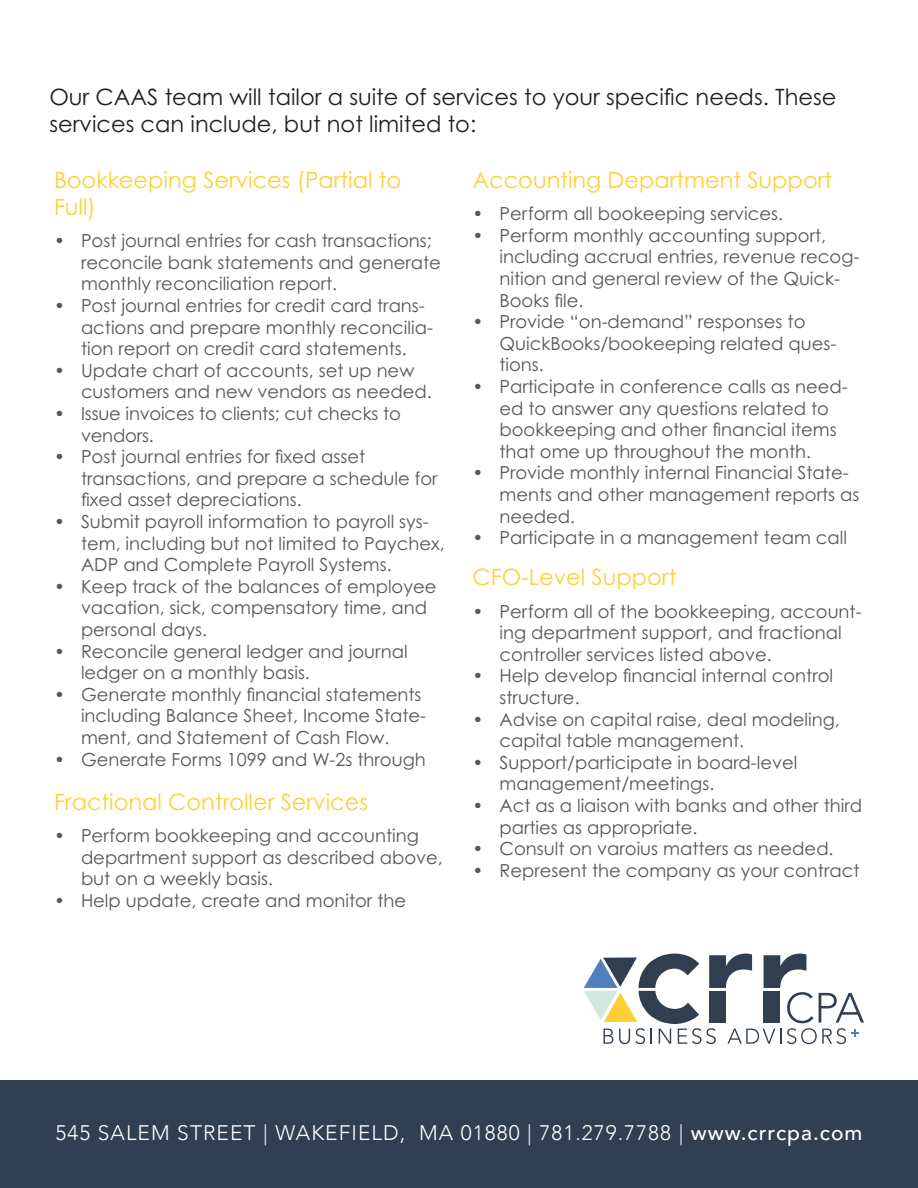
<style>
.page{position:relative;width:918px;height:1188px;background:#fff}
.page>*{position:absolute;margin:0;border:0;box-sizing:border-box;transform-origin:0 0}
.t1{font:22.5px/27px "Century Gothic Pro";color:#ffd037}
.t2{font:22.5px/27px "Century Gothic Pro";color:#231f20}
.t3{font:300 21px "Avenir";letter-spacing:.05em;color:#fff}
.t4{font:18px/21.6px "Century Gothic Pro";color:#565759}
.s1{font-weight:500}
</style>
<div class="page">
<svg style="left:584px;top:954px;width:280px;height:90px"></svg>
<div style="left:0;top:1081px;width:918px;height:107px;background:#303f51"></div>
<p class="t2" style="left:49px;top:83px;width:789px">Our CAAS team will tailor a suite of services to your specific needs. These services can include, but not limited to:</p>
<p class="t1" style="left:54px;top:166px;width:349px">Bookkeeping Services (Partial to<br>Full)</p>
<p class="t4" style="left:81px;top:230px;width:361px;text-indent:-27px">• Post journal entries for cash transactions; reconcile bank statements and generate monthly reconciliation report.</p>
<p class="t4" style="left:81px;top:294px;width:354px;text-indent:-27px">• Post journal entries for credit card trans&shy;actions and prepare monthly reconcilia&shy;tion report on credit card statements.</p>
<p class="t4" style="left:81px;top:359px;width:352px;text-indent:-27px">• Update chart of accounts, set up new customers and new vendors as needed.</p>
<p class="t4" style="left:81px;top:402px;width:321px;text-indent:-27px">• Issue invoices to clients; cut checks to vendors.</p>
<p class="t4" style="left:81px;top:446px;width:358px;text-indent:-27px">• Post journal entries for fixed asset transactions, and prepare a schedule for fixed asset depreciations.</p>
<p class="t4" style="left:81px;top:510px;width:365px;text-indent:-27px">• Submit payroll information to payroll sys&shy;tem, including but not limited to Paychex,<br>ADP and Complete Payroll Systems.</p>
<p class="t4" style="left:81px;top:575px;width:357px;text-indent:-27px">• Keep track of the balances of employee vacation, sick, compensatory time, and personal days.</p>
<p class="t4" style="left:81px;top:640px;width:328px;text-indent:-27px">• Reconcile general ledger and journal ledger on a monthly basis.</p>
<p class="t4" style="left:81px;top:683px;width:347px;text-indent:-27px">• Generate monthly financial statements including Balance Sheet, Income State&shy;ment, and Statement of Cash Flow.</p>
<p class="t4" style="left:54px;top:748px;width:373px">• Generate Forms 1099 and W-2s through</p>
<p class="t1" style="left:54px;top:788px;width:316px">Fractional Controller Services</p>
<p class="t4" style="left:81px;top:825px;width:363px;text-indent:-27px">• Perform bookkeeping and accounting department support as described above, but on a weekly basis.</p>
<p class="t4" style="left:54px;top:889px;width:354px">• Help update, create and monitor the</p>
<p class="t1" style="left:472px;top:166px;width:361px">Accounting Department Support</p>
<p class="t4" style="left:472px;top:203px;width:312px">• Perform all bookeeping services.</p>
<p class="t4" style="left:500px;top:224px;width:361px;text-indent:-27px">• Perform monthly accounting support, including accrual entries, revenue recog&shy;nition and general review of the Quick-Books file.</p>
<p class="t4" style="left:500px;top:311px;width:338px;text-indent:-27px">• Provide “on-demand” responses to<br>QuickBooks/bookeeping related ques&shy;tions.</p>
<p class="t4" style="left:500px;top:375px;width:350px;text-indent:-27px">• Participate in conference calls as need&shy;ed to answer any questions related to bookkeeping and other financial items that ome up throughout the month.</p>
<p class="t4" style="left:500px;top:462px;width:361px;text-indent:-27px">• Provide monthly internal Financial State&shy;ments and other management reports as needed.</p>
<p class="t4" style="left:472px;top:527px;width:376px">• Participate in a management team call</p>
<p class="t1" style="left:472px;top:563px;width:205px">CFO-Level Support</p>
<p class="t4" style="left:500px;top:600px;width:364px;text-indent:-27px">• Perform all of the bookkeeping, account&shy;ing department support, and fractional controller services listed above.</p>
<p class="t4" style="left:500px;top:665px;width:335px;text-indent:-27px">• Help develop financial internal control structure.</p>
<p class="t4" style="left:500px;top:708px;width:342px;text-indent:-27px">• Advise on capital raise, deal modeling, capital table management.</p>
<p class="t4" style="left:500px;top:751px;width:300px;text-indent:-27px">• Support/participate in board-level management/meetings.</p>
<p class="t4" style="left:500px;top:795px;width:364px;text-indent:-27px">• Act as a liaison with banks and other third parties as appropriate.</p>
<p class="t4" style="left:472px;top:838px;width:363px">• Consult on varoius matters as needed.</p>
<p class="t4" style="left:472px;top:859px;width:389px">• Represent the company as your contract</p>
<p class="t3" style="left:55px;top:1120px;width:809px">545 SALEM STREET | WAKEFIELD, MA 01880 | 781.279.7788 | <span class="s1">www.crrcpa.com</span></p>
</div>
